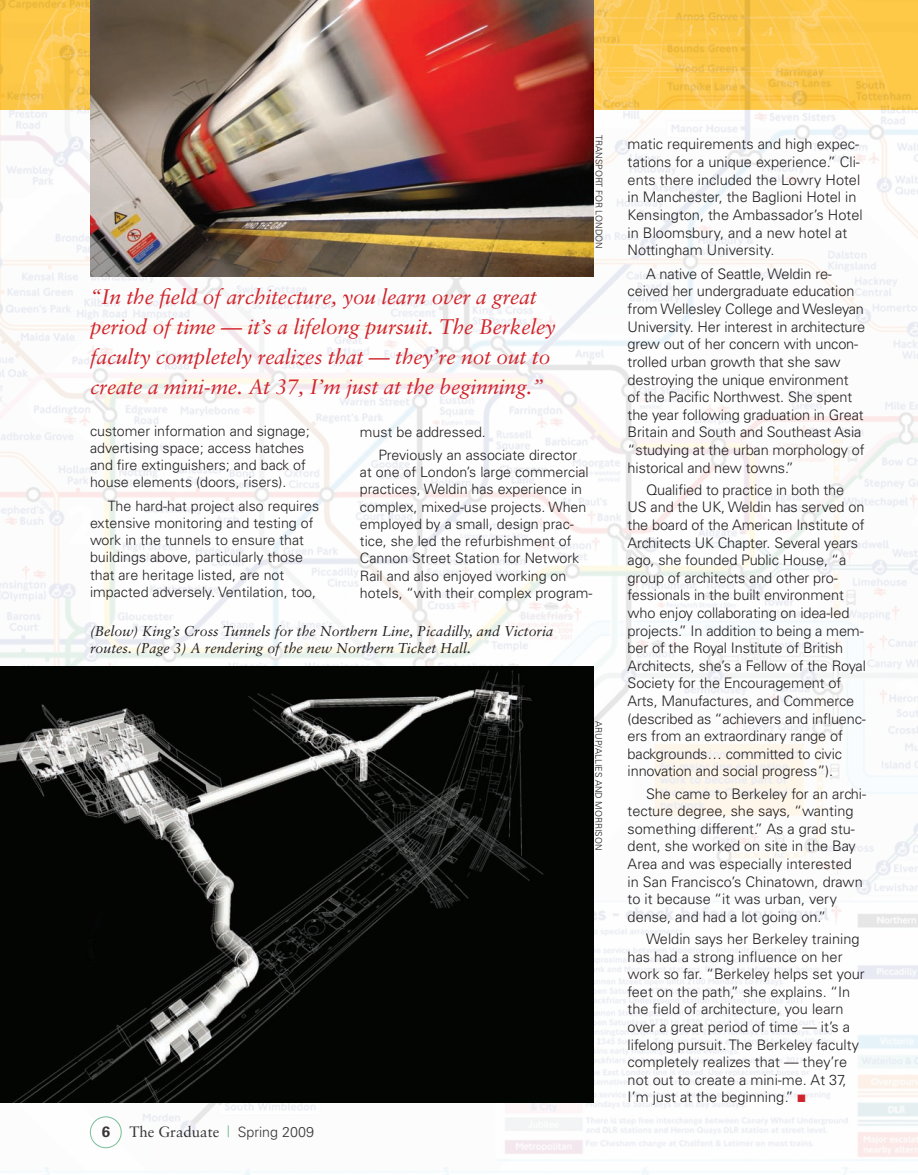
<style>
.page{position:relative;width:918px;height:1175px;background:#fff}
.page>*{position:absolute;margin:0;border:0;box-sizing:border-box;transform-origin:0 0}
.pull_quote{font:italic 21px/30px "Sabon";letter-spacing:-.01em;color:#d1232a}
.body_text{font:15px "Sabon";color:#231f20}
.body_text-2{font:700 15px "Univers";color:#231f20}
.body_text-3{font:300 14.55px/17.5px "Univers";letter-spacing:-.01em;color:#231f20}
.body_text-4{font:300 14.25px/17.2px "Univers";color:#231f20}
.body_text-5{font:italic 14.25px/17.2px "Sabon";color:#231f20}
.body_text-6{font:300 9px "Univers";color:#231f20}
.s1{color:#6ab88f}
.s2{font-family:"Univers";font-weight:300;font-size:14.25px}
.s3{color:#d1232a}
</style>
<div class="page">
<img style="left:0;top:0;width:918px;height:1174px">
<img style="left:0;top:667px;width:594px;height:435px">
<img style="left:90px;top:0;width:504px;height:276px">
<p class="pull_quote" style="left:90px;top:282px;width:467px">“In the field of architecture, you learn over a great period of time — it’s a lifelong pursuit. The Berkeley faculty completely realizes that — they’re not out to create a mini-me. At 37, I’m just at the beginning.”</p>
<p class="body_text-6" style="left:604px;top:135px;width:115px;rotate:90deg">TRANSPORT FOR LONDON</p>
<p class="body_text-4" style="left:90px;top:421px;width:221px">customer information and signage; advertising space; access hatches and fire extinguishers; and back of house elements (doors, risers).</p>
<p class="body_text-4" style="left:90px;top:496px;width:231px;text-indent:18px">The hard-hat project also requires extensive monitoring and testing of work in the tunnels to ensure that buildings above, particularly those that are heritage listed, are not impacted adversely. Ventilation, too,</p>
<p class="body_text-4" style="left:360px;top:422px;width:127px">must be addressed.</p>
<p class="body_text-4" style="left:360px;top:446px;width:234px;text-indent:18px">Previously an associate director at one of London’s large commercial practices, Weldin has experience in complex, mixed-use projects. When employed by a small, design prac&shy;tice, she led the refurbishment of Cannon Street Station for Network Rail and also enjoyed working on hotels, “with their complex program-</p>
<p class="body_text-5" style="left:90px;top:622px;width:465px">(Below) King’s Cross Tunnels for the Northern Line, Picadilly, and Victoria routes. (Page 3) A rendering of the new Northern Ticket Hall.</p>
<p class="body_text-6" style="left:604px;top:721px;width:130px;rotate:90deg">ARUP/ALLIES AND MORRISON</p>
<p class="body_text-2" style="left:102px;top:1121px;width:10px">6</p>
<p class="body_text" style="left:129px;top:1122px;width:186px">The Graduate <span class="s1">|</span> <span class="s2">Spring 2009</span></p>
<p class="body_text-3" style="left:628px;top:135px;width:237px">matic requirements and high expec&shy;tations for a unique experience.” Cli&shy;ents there included the Lowry Hotel in Manchester, the Baglioni Hotel in Kensington, the Ambassador’s Hotel in Bloomsbury, and a new hotel at Nottingham University.</p>
<p class="body_text-3" style="left:628px;top:264px;width:239px;text-indent:18px">A native of Seattle, Weldin re&shy;ceived her undergraduate education from Wellesley College and Wesleyan University. Her interest in architecture grew out of her concern with uncon&shy;trolled urban growth that she saw destroying the unique environment<br>of the Pacific Northwest. She spent the year following graduation in Great Britain and South and Southeast Asia “studying at the urban morphology of historical and new towns.”</p>
<p class="body_text-3" style="left:628px;top:480px;width:240px;text-indent:18px">Qualified to practice in both the US and the UK, Weldin has served on the board of the American Institute of Architects UK Chapter. Several years ago, she founded Public House, “a group of architects and other pro&shy;fessionals in the built environment who enjoy collaborating on idea-led projects.” In addition to being a mem&shy;ber of the Royal Institute of British Architects, she’s a Fellow of the Royal Society for the Encouragement of Arts, Manufactures, and Commerce (described as “achievers and influenc&shy;ers from an extraordinary range of backgrounds… committed to civic innovation and social progress”).</p>
<p class="body_text-3" style="left:628px;top:784px;width:240px;text-indent:18px">She came to Berkeley for an archi&shy;tecture degree, she says, “wanting something different.” As a grad stu&shy;dent, she worked on site in the Bay Area and was especially interested in San Francisco’s Chinatown, drawn to it because “it was urban, very dense, and had a lot going on.”</p>
<p class="body_text-3" style="left:628px;top:929px;width:239px;text-indent:18px">Weldin says her Berkeley training has had a strong influence on her work so far. “Berkeley helps set your feet on the path,” she explains. “In the field of architecture, you learn over a great period of time — it’s a lifelong pursuit. The Berkeley faculty completely realizes that — they’re not out to create a mini-me. At 37, I’m just at the beginning.” <span class="s3">■</span></p>
</div>
